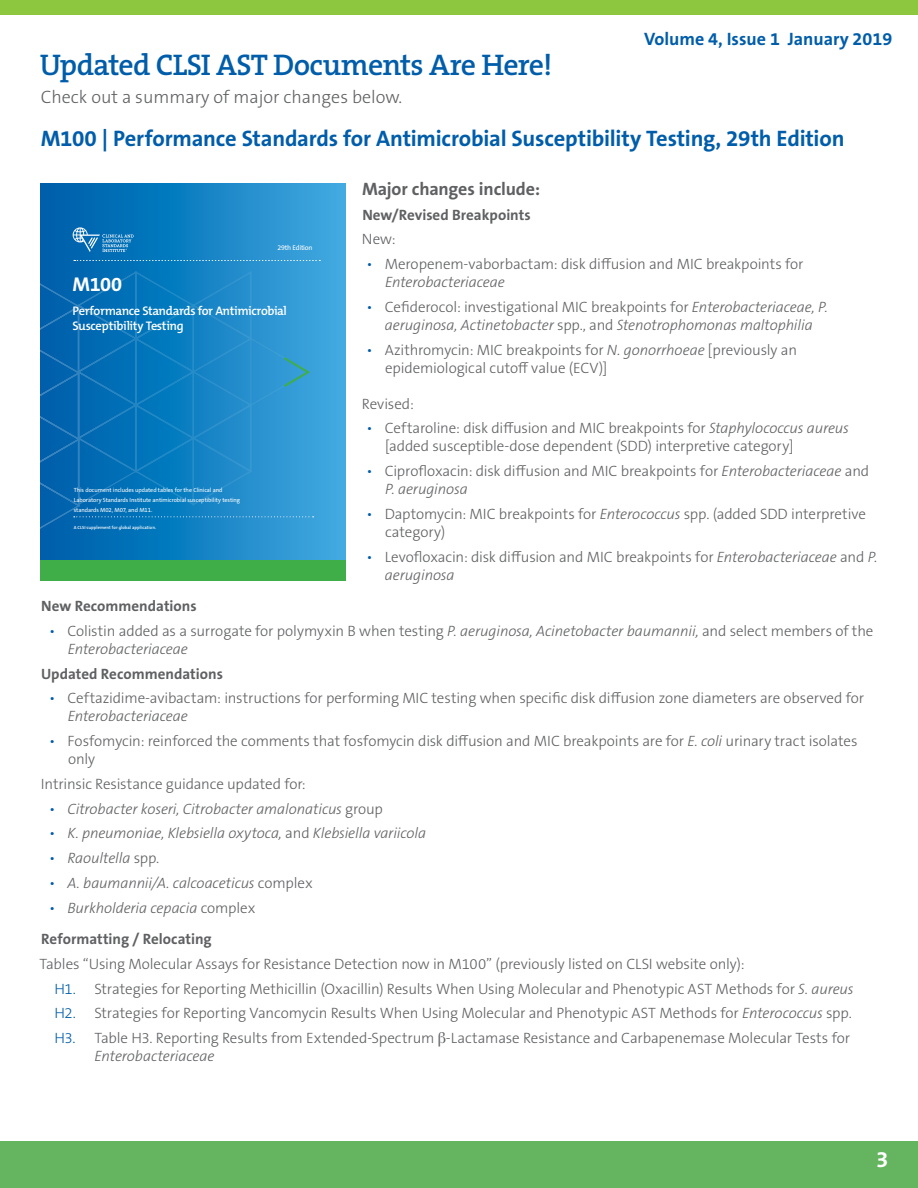
<style>
.page{position:relative;width:918px;height:1188px;background:#fff}
.page>*{position:absolute;margin:0;border:0;box-sizing:border-box;transform-origin:0 0}
.t1{font:600 30px "The Serif B W6";letter-spacing:-.03em;color:#005daa}
.t2{font:700 22.5px "The Sans B W7";letter-spacing:-.01em;color:#005daa}
.t3{font:700 22.5px "The Sans B W7";color:#fff}
.t4{font:700 20.1px "The Mix B W7";color:#fff}
.t5{font:300 18px "The Sans B W3";color:#606163}
.t6{font:700 18px "The Sans B W7";color:#005daa}
.t7{font:700 18px "The Sans B W7";letter-spacing:-.01em;color:#5f6062}
.t8{font:300 15px/18px "The Sans B W3";letter-spacing:-.01em;color:#5f6062}
.t9{font:italic 300 15px/18px "The Sans B W3";letter-spacing:-.01em;color:#5f6062;text-align:center}
.t10{font:700 15px "The Sans B W7";color:#5f6062}
.t11{font:600 12.45px/15.5px "The Mix B W6";letter-spacing:-.03em;color:#fff}
.t12{font:7.05px "The Sans B W5 Plain";letter-spacing:-.04em;color:#fff}
.t13{font:6px/10.1px "The Sans B W5 Plain";letter-spacing:-.015em;color:#fff}
.t14{font:600 4.5px "The Mix B W6";letter-spacing:.005em;color:#fff}
.s1{color:#005daa}
.s2{font-style:italic}
.s3{font-style:normal;color:#005daa}
.s4{font-style:normal}
.s5{font-family:"Times";font-weight:400}
</style>
<div class="page">
<div style="left:0;top:0;width:918px;height:15px;background:#8dc63f"></div>
<div style="left:0;top:1141px;width:918px;height:47px;background:#65b460"></div>
<svg style="left:40px;top:184px;width:306px;height:376px;background:#1f89c9"></svg>
<svg style="left:74px;top:260px;width:246px;height:1px"></svg>
<div style="left:40px;top:560px;width:306px;height:20px;background:#3fae49"></div>
<svg style="left:73px;top:227px;width:61px;height:25px;background:#3388c2"></svg>
<svg style="left:40px;top:271px;width:274px;height:258px;background:#147ec1"></svg>
<h1 class="t1" style="left:40px;top:45px;width:514px">Updated CLSI AST Documents Are Here!</h1>
<p class="t5" style="left:41px;top:85px;width:363px">Check out a summary of major changes below.</p>
<p class="t6" style="left:644px;top:27px;width:249px">Volume 4, Issue 1 January 2019</p>
<h2 class="t2" style="left:41px;top:124px;width:805px">M100 | Performance Standards for Antimicrobial Susceptibility Testing, 29th Edition</h2>
<p class="t7" style="left:362px;top:177px;width:180px">Major changes include:</p>
<p class="t10" style="left:362px;top:205px;width:170px">New/Revised Breakpoints</p>
<p class="t8" style="left:362px;top:230px;width:35px">New:</p>
<p class="t8" style="left:385px;top:255px;width:420px;text-indent:-18px"><span class="s1">•</span> Meropenem-vaborbactam: disk diffusion and MIC breakpoints for<br><span class="s2">Enterobacteriaceae</span></p>
<p class="t9" style="left:367px;top:298px;width:463px"><span class="s3">•</span> <span class="s4">Cefiderocol: investigational MIC breakpoints for</span> Enterobacteriaceae, P. aeruginosa, Actinetobacter <span class="s4">spp., and</span> Stenotrophomonas maltophilia</p>
<p class="t8" style="left:385px;top:341px;width:413px;text-indent:-19px"><span class="s1">•</span> Azithromycin: MIC breakpoints for <span class="s2">N. gonorrhoeae</span> [previously an epidemiological cutoff value (ECV)]</p>
<p class="t8" style="left:362px;top:395px;width:53px">Revised:</p>
<p class="t8" style="left:385px;top:419px;width:465px;text-indent:-19px"><span class="s1">•</span> Ceftaroline: disk diffusion and MIC breakpoints for <span class="s2">Staphylococcus aureus </span>[added susceptible-dose dependent (SDD) interpretive category]</p>
<p class="t8" style="left:385px;top:462px;width:486px;text-indent:-18px"><span class="s1">•</span> Ciprofloxacin: disk diffusion and MIC breakpoints for <span class="s2">Enterobacteriaceae</span> and<br><span class="s2">P. aeruginosa</span></p>
<p class="t8" style="left:385px;top:505px;width:482px;text-indent:-19px"><span class="s1">•</span> Daptomycin: MIC breakpoints for <span class="s2">Enterococcus</span> spp. (added SDD interpretive category)</p>
<p class="t8" style="left:385px;top:548px;width:494px;text-indent:-18px"><span class="s1">•</span> Levofloxacin: disk diffusion and MIC breakpoints for <span class="s2">Enterobacteriaceae</span> and <span class="s2">P. aeruginosa</span></p>
<p class="t10" style="left:41px;top:596px;width:157px">New Recommendations</p>
<p class="t8" style="left:68px;top:622px;width:807px;text-indent:-18px"><span class="s1">•</span> Colistin added as a surrogate for polymyxin B when testing <span class="s2">P. aeruginosa, Acinetobacter baumannii,</span> and select members of the<br><span class="s2">Enterobacteriaceae</span></p>
<p class="t10" style="left:41px;top:664px;width:183px">Updated Recommendations</p>
<p class="t8" style="left:68px;top:689px;width:798px;text-indent:-18px"><span class="s1">•</span> Ceftazidime-avibactam: instructions for performing MIC testing when specific disk diffusion zone diameters are observed for<br><span class="s2">Enterobacteriaceae</span></p>
<p class="t8" style="left:68px;top:732px;width:791px;text-indent:-19px"><span class="s1">•</span> Fosfomycin: reinforced the comments that fosfomycin disk diffusion and MIC breakpoints are for <span class="s2">E. coli</span> urinary tract isolates only</p>
<p class="t8" style="left:41px;top:775px;width:266px">Intrinsic Resistance guidance updated for:</p>
<p class="t9" style="left:49px;top:800px;width:335px"><span class="s3">•</span> Citrobacter koseri, Citrobacter amalonaticus <span class="s4">group</span></p>
<p class="t9" style="left:49px;top:825px;width:378px"><span class="s3">•</span> K. pneumoniae, Klebsiella oxytoca, <span class="s4">and</span> Klebsiella variicola</p>
<p class="t9" style="left:49px;top:850px;width:112px"><span class="s3">•</span> Raoultella <span class="s4">spp.</span></p>
<p class="t9" style="left:49px;top:874px;width:265px"><span class="s3">•</span> A. baumannii/A. calcoaceticus <span class="s4">complex</span></p>
<p class="t9" style="left:49px;top:899px;width:208px"><span class="s3">•</span> Burkholderia cepacia <span class="s4">complex</span></p>
<p class="t10" style="left:41px;top:929px;width:172px">Reformatting / Relocating</p>
<p class="t8" style="left:54px;top:951px;width:801px;line-height:24.8px;text-indent:-15px">Tables “Using Molecular Assays for Resistance Detection now in M100” (previously listed on CLSI website only):<br><span class="s1">H1.</span> Strategies for Reporting Methicillin (Oxacillin) Results When Using Molecular and Phenotypic AST Methods for <span class="s2">S. aureus </span><span class="s1">H2.</span> Strategies for Reporting Vancomycin Results When Using Molecular and Phenotypic AST Methods for <span class="s2">Enterococcus</span> spp.<br><span class="s1">H3.</span> Table H3. Reporting Results from Extended-Spectrum <span class="s5">β</span>-Lactamase Resistance and Carbapenemase Molecular Tests for</p>
<p class="t9" style="left:95px;top:1048px;width:121px">Enterobacteriaceae</p>
<p class="t12" style="left:278px;top:243px;width:36px">29th Edition</p>
<h3 class="t4" style="left:73px;top:271px;width:51px">M100</h3>
<p class="t11" style="left:73px;top:303px;width:216px">Performance Standards for Antimicrobial<br>Susceptibility Testing</p>
<p class="t13" style="left:74px;top:485px;width:168px">This document includes updated tables for the Clinical and<br>Laboratory Standards Institute antimicrobial susceptibility testing standards M02, M07, and M11.</p>
<p class="t14" style="left:74px;top:525px;width:84px">A CLSI supplement for global application.</p>
<h2 class="t3" style="left:876px;top:1145px;width:14px">3</h2>
</div>
